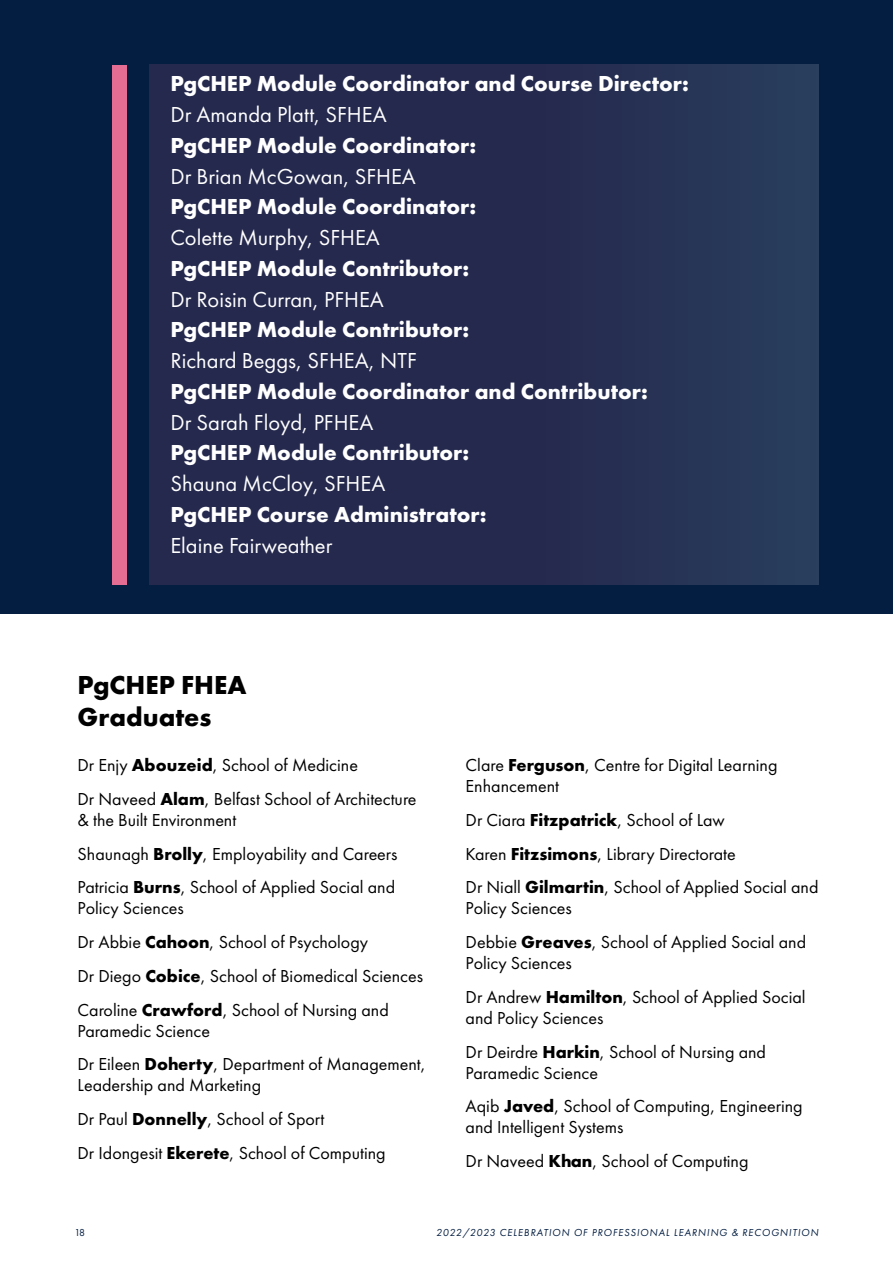
<style>
.page{position:relative;width:893px;height:1263px;background:#fff}
.page>*{position:absolute;margin:0;border:0;box-sizing:border-box;transform-origin:0 0}
.Body_Copy_1{font:700 27px/32.4px "Futura PT";color:#000}
.Body_Copy_1-2{font:700 22.5px/30.8px "Futura PT";color:#fff}
.Names{font:18px/21px "Futura PT";color:#000}
.t1{font:italic 10.5px "Futura PT";letter-spacing:.085em;color:#041e42}
.t2{font:10.5px "Futura PT";color:#041e42}
.s1{font-weight:400}
.s2{font-weight:700}
</style>
<div class="page">
<div style="left:0;top:0;width:893px;height:613px;background:#041e42"></div>
<div style="left:112px;top:65px;width:14px;height:520px;background:#e56c92"></div>
<div style="left:150px;top:65px;width:669px;height:520px;background:linear-gradient(to right,#242449,#283758)"></div>
<p class="Body_Copy_1-2" style="left:170px;top:68px;width:520px">PgCHEP Module Coordinator and Course Director:<br><span class="s1">Dr Amanda Platt, SFHEA<br></span>PgCHEP Module Coordinator:<br><span class="s1">Dr Brian McGowan, SFHEA<br></span>PgCHEP Module Coordinator:<br><span class="s1">Colette Murphy, SFHEA<br></span>PgCHEP Module Contributor:<br><span class="s1">Dr Roisin Curran, PFHEA<br></span>PgCHEP Module Contributor:<br><span class="s1">Richard Beggs, SFHEA, NTF<br></span>PgCHEP Module Coordinator and Contributor:<br><span class="s1">Dr Sarah Floyd, PFHEA<br></span>PgCHEP Module Contributor:<br><span class="s1">Shauna McCloy, SFHEA<br></span>PgCHEP Course Administrator:<br><span class="s1">Elaine Fairweather</span></p>
<p class="Body_Copy_1" style="left:78px;top:668px;width:170px">PgCHEP FHEA<br>Graduates</p>
<p class="Names" style="left:78px;top:754px;width:282px">Dr Enjy <span class="s2">Abouzeid</span>, School of Medicine</p>
<p class="Names" style="left:78px;top:788px;width:340px">Dr Naveed <span class="s2">Alam</span>, Belfast School of Architecture &amp; the Built Environment</p>
<p class="Names" style="left:78px;top:843px;width:321px">Shaunagh <span class="s2">Brolly</span>, Employability and Careers</p>
<p class="Names" style="left:78px;top:877px;width:319px">Patricia <span class="s2">Burns</span>, School of Applied Social and<br>Policy Sciences</p>
<p class="Names" style="left:78px;top:931px;width:292px">Dr Abbie <span class="s2">Cahoon</span>, School of Psychology</p>
<p class="Names" style="left:78px;top:965px;width:347px">Dr Diego <span class="s2">Cobice</span>, School of Biomedical Sciences</p>
<p class="Names" style="left:78px;top:999px;width:313px">Caroline <span class="s2">Crawford</span>, School of Nursing and<br>Paramedic Science</p>
<p class="Names" style="left:78px;top:1054px;width:350px">Dr Eileen <span class="s2">Doherty</span>, Department of Management,<br>Leadership and Marketing</p>
<p class="Names" style="left:78px;top:1108px;width:248px">Dr Paul <span class="s2">Donnelly</span>, School of Sport</p>
<p class="Names" style="left:78px;top:1142px;width:310px">Dr Idongesit <span class="s2">Ekerete</span>, School of Computing</p>
<p class="Names" style="left:466px;top:754px;width:313px">Clare <span class="s2">Ferguson</span>, Centre for Digital Learning<br>Enhancement</p>
<p class="Names" style="left:466px;top:809px;width:261px">Dr Ciara <span class="s2">Fitzpatrick</span>, School of Law</p>
<p class="Names" style="left:466px;top:843px;width:272px">Karen <span class="s2">Fitzsimons</span>, Library Directorate</p>
<p class="Names" style="left:466px;top:877px;width:354px">Dr Niall <span class="s2">Gilmartin</span>, School of Applied Social and<br>Policy Sciences</p>
<p class="Names" style="left:466px;top:931px;width:342px">Debbie <span class="s2">Greaves</span>, School of Applied Social and<br>Policy Sciences</p>
<p class="Names" style="left:466px;top:986px;width:342px">Dr Andrew <span class="s2">Hamilton</span>, School of Applied Social and Policy Sciences</p>
<p class="Names" style="left:466px;top:1041px;width:302px">Dr Deirdre <span class="s2">Harkin</span>, School of Nursing and<br>Paramedic Science</p>
<p class="Names" style="left:466px;top:1096px;width:339px">Aqib <span class="s2">Javed</span>, School of Computing, Engineering and Intelligent Systems</p>
<p class="Names" style="left:466px;top:1150px;width:284px">Dr Naveed <span class="s2">Khan</span>, School of Computing</p>
<p class="t2" style="left:74px;top:1226px;width:12px">18</p>
<p class="t1" style="left:436px;top:1226px;width:384px">2022/2023 CELEBRATION OF PROFESSIONAL LEARNING &amp; RECOGNITION</p>
</div>
